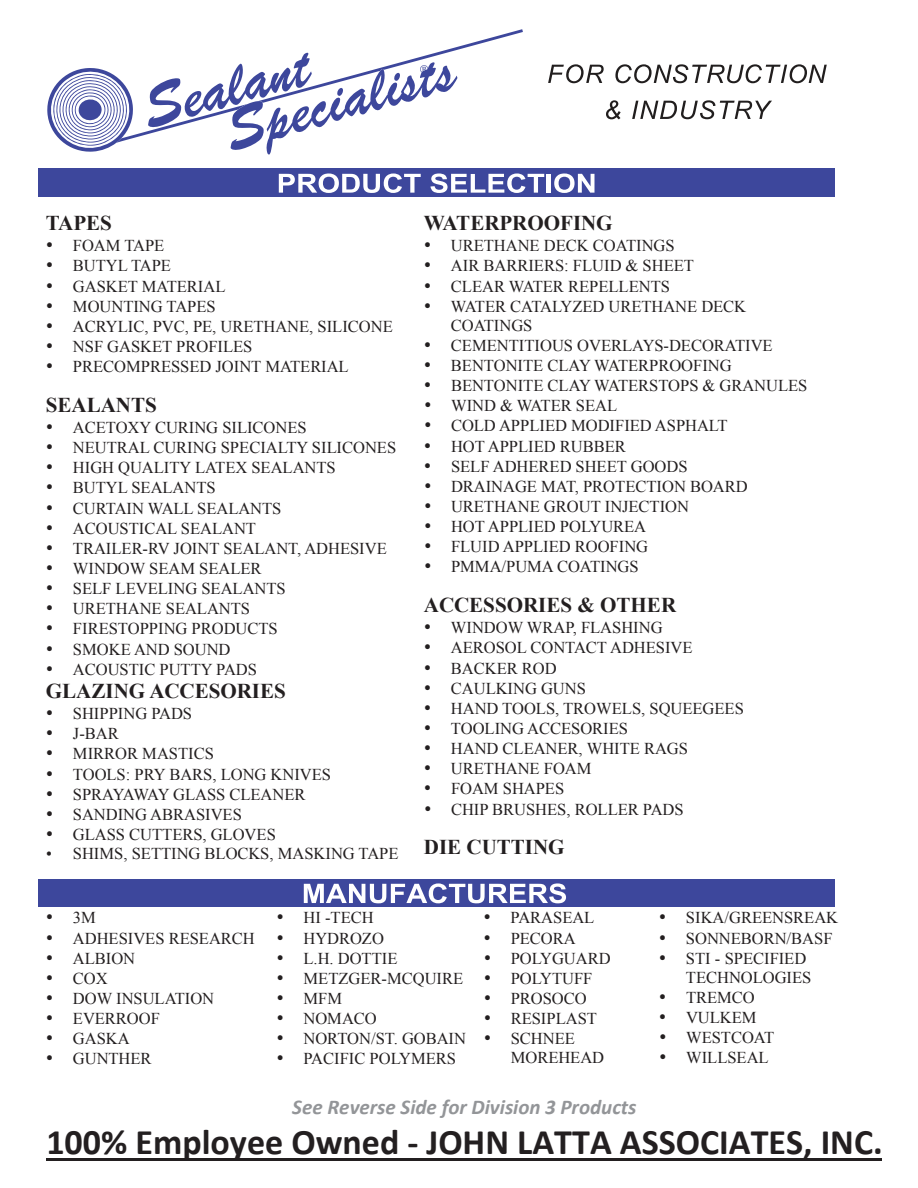
<style>
.page{position:relative;width:918px;height:1188px;background:#fff}
.page>*{position:absolute;margin:0;border:0;box-sizing:border-box;transform-origin:0 0}
.t1{font:700 36px "Calibri";color:#231f20}
.t2{font:700 21px "Times New Roman";color:#231f20}
.t3{font:italic 700 21px "Calibri";color:#939598}
.t4{font:16.5px/18.9px "Times New Roman";letter-spacing:-.005em;color:#231f20}
</style>
<div class="page">
<hr style="left:46px;top:1158px;width:836px;height:3px;background:#231f20">
<div style="left:38px;top:880px;width:797px;height:27px;background:#3d479c"></div>
<svg style="left:304px;top:883px;width:262px;height:20px"></svg>
<svg style="left:47px;top:29px;width:476px;height:126px"></svg>
<svg style="left:548px;top:64px;width:56px;height:19px"></svg>
<svg style="left:615px;top:64px;width:212px;height:19px"></svg>
<svg style="left:606px;top:100px;width:15px;height:19px"></svg>
<svg style="left:632px;top:100px;width:140px;height:19px"></svg>
<div style="left:38px;top:169px;width:797px;height:28px;background:#3d479c"></div>
<svg style="left:279px;top:173px;width:142px;height:20px"></svg>
<svg style="left:431px;top:173px;width:113px;height:20px"></svg>
<hr style="left:547px;top:174px;width:4px;height:19px;background:#fff">
<svg style="left:554px;top:173px;width:41px;height:20px"></svg>
<p class="t2" style="left:46px;top:208px;width:68px">TAPES</p>
<p class="t4" style="left:46px;top:236px;width:120px">• FOAM TAPE</p>
<p class="t4" style="left:46px;top:256px;width:127px">• BUTYL TAPE</p>
<p class="t4" style="left:46px;top:276px;width:181px">• GASKET MATERIAL</p>
<p class="t4" style="left:46px;top:297px;width:171px">• MOUNTING TAPES</p>
<p class="t4" style="left:46px;top:317px;width:348px">• ACRYLIC, PVC, PE, URETHANE, SILICONE</p>
<p class="t4" style="left:46px;top:337px;width:208px">• NSF GASKET PROFILES</p>
<p class="t4" style="left:46px;top:357px;width:304px">• PRECOMPRESSED JOINT MATERIAL</p>
<p class="t2" style="left:46px;top:390px;width:112px">SEALANTS</p>
<p class="t4" style="left:46px;top:418px;width:262px">• ACETOXY CURING SILICONES</p>
<p class="t4" style="left:46px;top:438px;width:352px">• NEUTRAL CURING SPECIALTY SILICONES</p>
<p class="t4" style="left:46px;top:458px;width:291px">• HIGH QUALITY LATEX SEALANTS</p>
<p class="t4" style="left:46px;top:478px;width:171px">• BUTYL SEALANTS</p>
<p class="t4" style="left:46px;top:498px;width:237px">• CURTAIN WALL SEALANTS</p>
<p class="t4" style="left:46px;top:518px;width:212px">• ACOUSTICAL SEALANT</p>
<p class="t4" style="left:46px;top:539px;width:342px">• TRAILER-RV JOINT SEALANT, ADHESIVE</p>
<p class="t4" style="left:46px;top:559px;width:217px">• WINDOW SEAM SEALER</p>
<p class="t4" style="left:46px;top:579px;width:241px">• SELF LEVELING SEALANTS</p>
<p class="t4" style="left:46px;top:599px;width:206px">• URETHANE SEALANTS</p>
<p class="t4" style="left:46px;top:619px;width:233px">• FIRESTOPPING PRODUCTS</p>
<p class="t4" style="left:46px;top:639px;width:186px">• SMOKE AND SOUND</p>
<p class="t4" style="left:46px;top:659px;width:213px">• ACOUSTIC PUTTY PADS</p>
<p class="t2" style="left:46px;top:676px;width:241px">GLAZING ACCESORIES</p>
<p class="t4" style="left:46px;top:704px;width:148px">• SHIPPING PADS</p>
<p class="t4" style="left:46px;top:724px;width:74px">• J-BAR</p>
<p class="t4" style="left:46px;top:744px;width:170px">• MIRROR MASTICS</p>
<p class="t4" style="left:46px;top:764px;width:287px">• TOOLS: PRY BARS, LONG KNIVES</p>
<p class="t4" style="left:46px;top:784px;width:261px">• SPRAYAWAY GLASS CLEANER</p>
<p class="t4" style="left:46px;top:805px;width:198px">• SANDING ABRASIVES</p>
<p class="t4" style="left:46px;top:825px;width:232px">• GLASS CUTTERS, GLOVES</p>
<p class="t4" style="left:46px;top:844px;width:354px">• SHIMS, SETTING BLOCKS, MASKING TAPE</p>
<p class="t2" style="left:424px;top:208px;width:190px">WATERPROOFING</p>
<p class="t4" style="left:424px;top:236px;width:252px">• URETHANE DECK COATINGS</p>
<p class="t4" style="left:424px;top:256px;width:272px">• AIR BARRIERS: FLUID &amp; SHEET</p>
<p class="t4" style="left:424px;top:276px;width:248px">• CLEAR WATER REPELLENTS</p>
<p class="t4" style="left:451px;top:297px;width:297px;text-indent:-27px">• WATER CATALYZED URETHANE DECK<br>COATINGS</p>
<p class="t4" style="left:424px;top:336px;width:350px">• CEMENTITIOUS OVERLAYS-DECORATIVE</p>
<p class="t4" style="left:424px;top:356px;width:309px">• BENTONITE CLAY WATERPROOFING</p>
<p class="t4" style="left:424px;top:376px;width:385px">• BENTONITE CLAY WATERSTOPS &amp; GRANULES</p>
<p class="t4" style="left:424px;top:396px;width:195px">• WIND &amp; WATER SEAL</p>
<p class="t4" style="left:424px;top:416px;width:305px">• COLD APPLIED MODIFIED ASPHALT</p>
<p class="t4" style="left:424px;top:436px;width:203px">• HOT APPLIED RUBBER</p>
<p class="t4" style="left:424px;top:456px;width:265px">• SELF ADHERED SHEET GOODS</p>
<p class="t4" style="left:424px;top:477px;width:325px">• DRAINAGE MAT, PROTECTION BOARD</p>
<p class="t4" style="left:424px;top:497px;width:267px">• URETHANE GROUT INJECTION</p>
<p class="t4" style="left:424px;top:517px;width:224px">• HOT APPLIED POLYUREA</p>
<p class="t4" style="left:424px;top:537px;width:226px">• FLUID APPLIED ROOFING</p>
<p class="t4" style="left:424px;top:557px;width:216px">• PMMA/PUMA COATINGS</p>
<p class="t2" style="left:424px;top:591px;width:254px">ACCESSORIES &amp; OTHER</p>
<p class="t4" style="left:424px;top:618px;width:240px">• WINDOW WRAP, FLASHING</p>
<p class="t4" style="left:424px;top:638px;width:270px">• AEROSOL CONTACT ADHESIVE</p>
<p class="t4" style="left:424px;top:658px;width:134px">• BACKER ROD</p>
<p class="t4" style="left:424px;top:678px;width:163px">• CAULKING GUNS</p>
<p class="t4" style="left:424px;top:699px;width:321px">• HAND TOOLS, TROWELS, SQUEEGEES</p>
<p class="t4" style="left:424px;top:719px;width:206px">• TOOLING ACCESORIES</p>
<p class="t4" style="left:424px;top:739px;width:266px">• HAND CLEANER, WHITE RAGS</p>
<p class="t4" style="left:424px;top:759px;width:169px">• URETHANE FOAM</p>
<p class="t4" style="left:424px;top:779px;width:142px">• FOAM SHAPES</p>
<p class="t4" style="left:424px;top:799px;width:261px">• CHIP BRUSHES, ROLLER PADS</p>
<p class="t2" style="left:424px;top:833px;width:142px">DIE CUTTING</p>
<p class="t4" style="left:46px;top:908px;width:52px">• 3M</p>
<p class="t4" style="left:46px;top:928px;width:211px">• ADHESIVES RESEARCH</p>
<p class="t4" style="left:46px;top:948px;width:91px">• ALBION</p>
<p class="t4" style="left:46px;top:969px;width:63px">• COX</p>
<p class="t4" style="left:46px;top:989px;width:170px">• DOW INSULATION</p>
<p class="t4" style="left:46px;top:1009px;width:115px">• EVERROOF</p>
<p class="t4" style="left:46px;top:1029px;width:85px">• GASKA</p>
<p class="t4" style="left:46px;top:1049px;width:107px">• GUNTHER</p>
<p class="t4" style="left:276px;top:908px;width:99px">• HI -TECH</p>
<p class="t4" style="left:276px;top:928px;width:109px">• HYDROZO</p>
<p class="t4" style="left:276px;top:948px;width:122px">• L.H. DOTTIE</p>
<p class="t4" style="left:277px;top:969px;width:188px">• METZGER-MCQUIRE</p>
<p class="t4" style="left:277px;top:989px;width:67px">• MFM</p>
<p class="t4" style="left:277px;top:1009px;width:102px">• NOMACO</p>
<p class="t4" style="left:277px;top:1029px;width:191px">• NORTON/ST. GOBAIN</p>
<p class="t4" style="left:277px;top:1049px;width:181px">• PACIFIC POLYMERS</p>
<p class="t4" style="left:484px;top:908px;width:112px">• PARASEAL</p>
<p class="t4" style="left:484px;top:928px;width:94px">• PECORA</p>
<p class="t4" style="left:484px;top:948px;width:129px">• POLYGUARD</p>
<p class="t4" style="left:484px;top:969px;width:110px">• POLYTUFF</p>
<p class="t4" style="left:484px;top:989px;width:105px">• PROSOCO</p>
<p class="t4" style="left:484px;top:1009px;width:115px">• RESIPLAST</p>
<p class="t4" style="left:511px;top:1029px;width:95px;text-indent:-27px">• SCHNEE<br>MOREHEAD</p>
<p class="t4" style="left:659px;top:908px;width:181px">• SIKA/GREENSREAK</p>
<p class="t4" style="left:659px;top:928px;width:175px">• SONNEBORN/BASF</p>
<p class="t4" style="left:686px;top:948px;width:127px;text-indent:-27px">• STI - SPECIFIED<br>TECHNOLOGIES</p>
<p class="t4" style="left:659px;top:988px;width:97px">• TREMCO</p>
<p class="t4" style="left:659px;top:1008px;width:99px">• VULKEM</p>
<p class="t4" style="left:659px;top:1028px;width:117px">• WESTCOAT</p>
<p class="t4" style="left:659px;top:1048px;width:111px">• WILLSEAL</p>
<p class="t3" style="left:292px;top:1094px;width:346px">See Reverse Side for Division 3 Products</p>
<h1 class="t1" style="left:46px;top:1120px;width:838px">100% Employee Owned - JOHN LATTA ASSOCIATES, INC.</h1>
</div>
